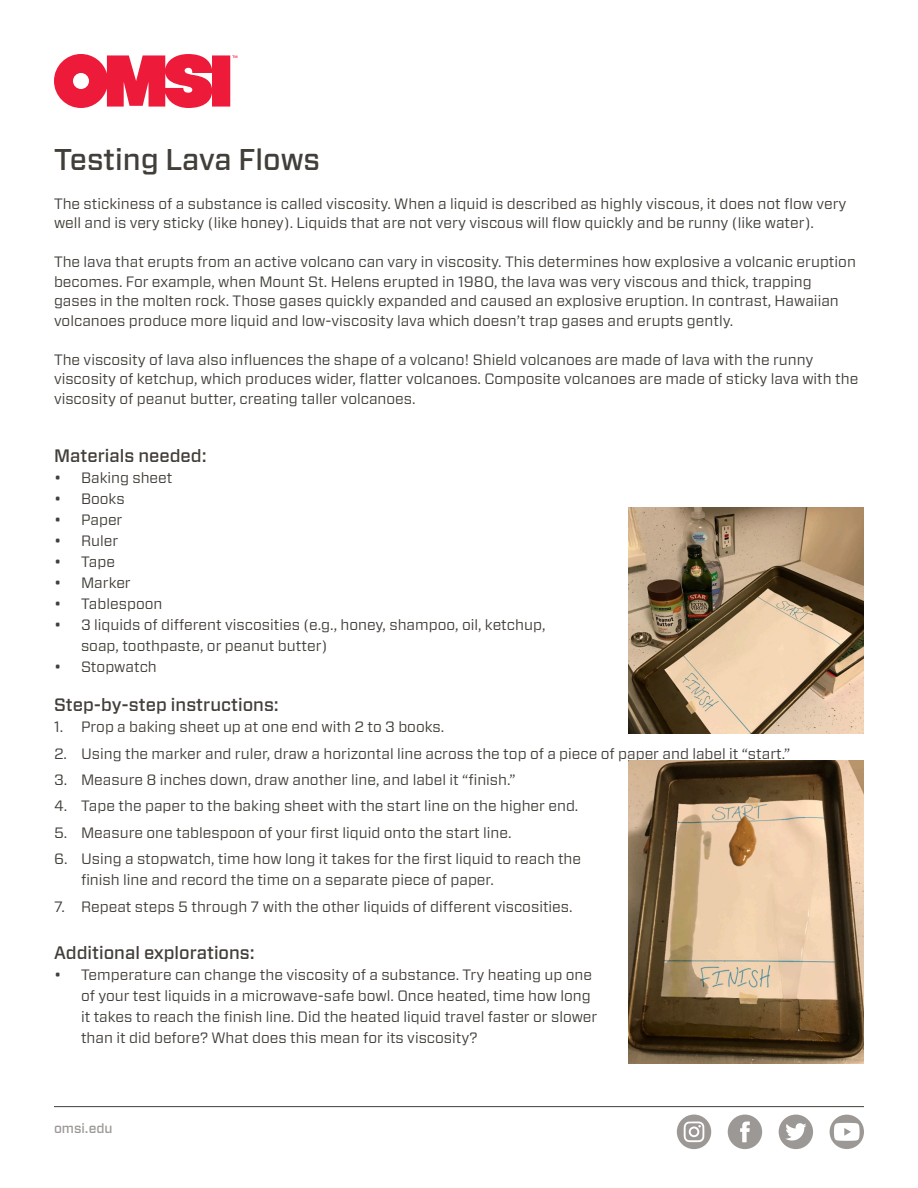
<style>
.page{position:relative;width:918px;height:1188px;background:#fff}
.page>*{position:absolute;margin:0;border:0;box-sizing:border-box;transform-origin:0 0}
.Body{font:500 30px "Forza";color:#423e39}
.Body-2{font:500 18px "Forza";color:#423e39}
.Body-3{font:15px/19.5px "Forza";color:#423e39}
.t1{font:500 13.5px "Forza";color:#9c9895}
</style>
<div class="page">
<svg style="left:54px;top:54px;width:183px;height:54px"></svg>
<svg style="left:728px;top:1114px;width:34px;height:35px"></svg>
<svg style="left:779px;top:1114px;width:34px;height:35px"></svg>
<svg style="left:677px;top:1115px;width:34px;height:34px"></svg>
<svg style="left:829px;top:1114px;width:35px;height:35px"></svg>
<hr style="left:54px;top:1106px;width:810px;height:1px;background:#423e39">
<img style="left:629px;top:508px;width:234px;height:225px">
<img style="left:629px;top:760px;width:234px;height:304px">
<p class="Body" style="left:54px;top:141px;width:267px">Testing Lava Flows</p>
<p class="Body-3" style="left:54px;top:194px;width:794px">The stickiness of a substance is called viscosity. When a liquid is described as highly viscous, it does not flow very well and is very sticky (like honey). Liquids that are not very viscous will flow quickly and be runny (like water).</p>
<p class="Body-3" style="left:54px;top:252px;width:803px">The lava that erupts from an active volcano can vary in viscosity. This determines how explosive a volcanic eruption becomes. For example, when Mount St. Helens erupted in 1980, the lava was very viscous and thick, trapping gases in the molten rock. Those gases quickly expanded and caused an explosive eruption. In contrast, Hawaiian volcanoes produce more liquid and low-viscosity lava which doesn’t trap gases and erupts gently.</p>
<p class="Body-3" style="left:54px;top:350px;width:806px">The viscosity of lava also influences the shape of a volcano! Shield volcanoes are made of lava with the runny viscosity of ketchup, which produces wider, flatter volcanoes. Composite volcanoes are made of sticky lava with the viscosity of peanut butter, creating taller volcanoes.</p>
<p class="Body-2" style="left:54px;top:445px;width:154px">Materials needed:</p>
<p class="Body-3" style="left:54px;top:468px;width:120px">• Baking sheet</p>
<p class="Body-3" style="left:54px;top:489px;width:72px">• Books</p>
<p class="Body-3" style="left:54px;top:510px;width:70px">• Paper</p>
<p class="Body-3" style="left:54px;top:531px;width:66px">• Ruler</p>
<p class="Body-3" style="left:54px;top:552px;width:63px">• Tape</p>
<p class="Body-3" style="left:54px;top:573px;width:78px">• Marker</p>
<p class="Body-3" style="left:54px;top:594px;width:110px">• Tablespoon</p>
<p class="Body-3" style="left:81px;top:614px;width:466px;line-height:21px;text-indent:-27px">• 3 liquids of different viscosities (e.g., honey, shampoo, oil, ketchup, soap, toothpaste, or peanut butter)</p>
<p class="Body-3" style="left:54px;top:657px;width:104px">• Stopwatch</p>
<p class="Body-2" style="left:54px;top:694px;width:226px">Step-by-step instructions:</p>
<p class="Body-3" style="left:54px;top:717px;width:392px">1. Prop a baking sheet up at one end with 2 to 3 books.</p>
<p class="Body-3" style="left:54px;top:744px;width:738px">2. Using the marker and ruler, draw a horizontal line across the top of a piece of paper and label it “start.”</p>
<p class="Body-3" style="left:54px;top:770px;width:463px">3. Measure 8 inches down, draw another line, and label it “finish.”</p>
<p class="Body-3" style="left:54px;top:796px;width:526px">4. Tape the paper to the baking sheet with the start line on the higher end.</p>
<p class="Body-3" style="left:54px;top:823px;width:459px">5. Measure one tablespoon of your first liquid onto the start line.</p>
<p class="Body-3" style="left:81px;top:848px;width:502px;line-height:21px;text-indent:-27px">6. Using a stopwatch, time how long it takes for the first liquid to reach the finish line and record the time on a separate piece of paper.</p>
<p class="Body-3" style="left:54px;top:897px;width:520px">7. Repeat steps 5 through 7 with the other liquids of different viscosities.</p>
<p class="Body-2" style="left:54px;top:942px;width:202px">Additional explorations:</p>
<p class="Body-3" style="left:81px;top:964px;width:518px;line-height:21px;text-indent:-27px">• Temperature can change the viscosity of a substance. Try heating up one of your test liquids in a microwave-safe bowl. Once heated, time how long it takes to reach the finish line. Did the heated liquid travel faster or slower than it did before? What does this mean for its viscosity?</p>
<p class="t1" style="left:54px;top:1120px;width:60px">omsi.edu</p>
</div>
